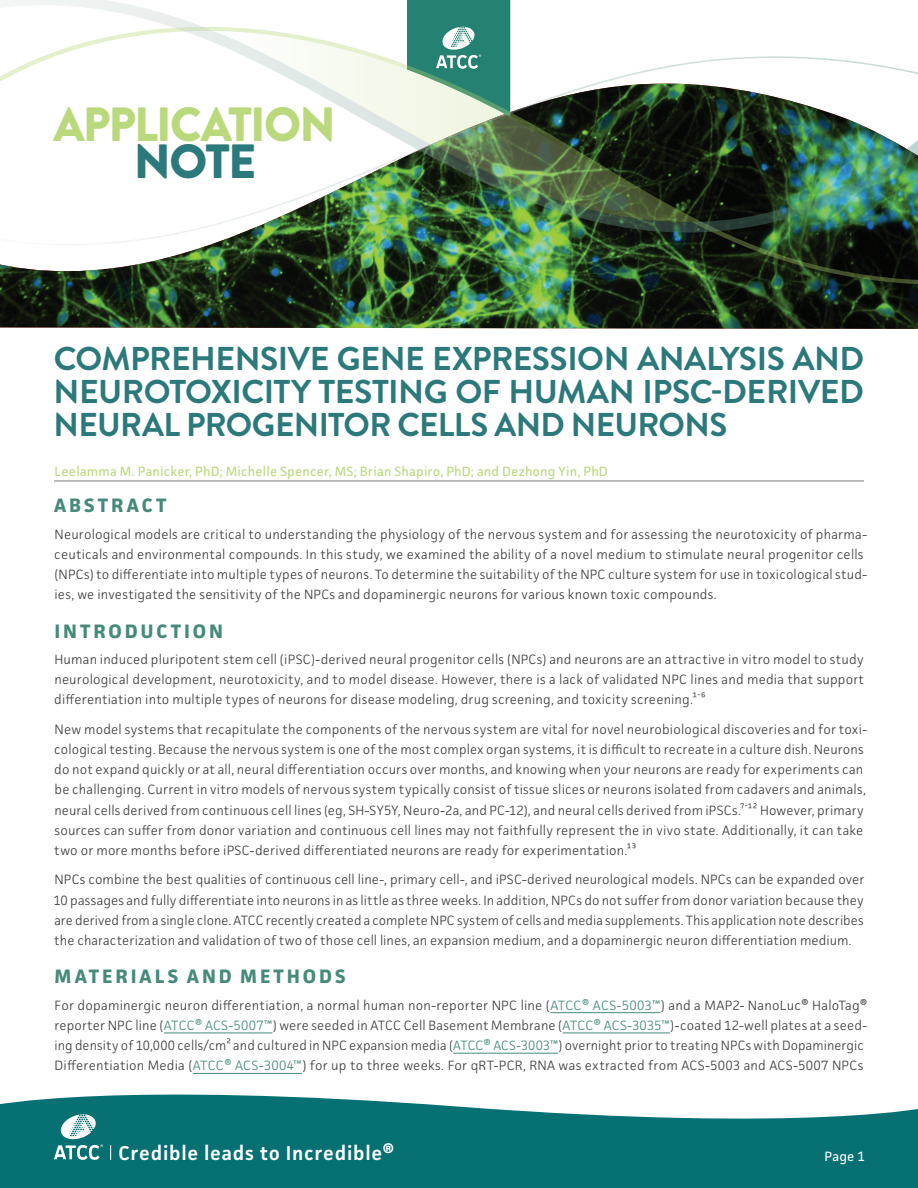
<style>
.page{position:relative;width:918px;height:1188px;background:#fff}
.page>*{position:absolute;margin:0;border:0;box-sizing:border-box;transform-origin:0 0}
.t1{font:900 48px "Brandon Grotesque";letter-spacing:-.04em;color:#bad97d}
.t2{font:900 48px "Brandon Grotesque";color:#2c797c}
.t3{font:700 33px/33px "Brandon Grotesque";letter-spacing:-.015em;color:#2c797c;text-align:justify}
.t4{font:600 20.1px "Facit";letter-spacing:.035em;color:#fff}
.t5{font:700 19.5px "Facit";letter-spacing:.15em;color:#468a7b}
.t6{font:300 13.5px/20.2px "Facit";letter-spacing:.01em;color:#3e3e3f}
.Author{font:13.5px "Facit";letter-spacing:.01em;color:#bad97d}
.t7{font:13.5px "Facit";color:#fff}
.s1{color:#468a7b}
</style>
<div class="page">
<img style="left:0;top:287px;width:918px;height:42px">
<svg style="left:0;top:246px;width:918px;height:41px;background:#3d563a"></svg>
<svg style="left:0;top:0;width:511px;height:56px"></svg>
<img style="left:0;top:56px;width:918px;height:190px">
<svg style="left:0;top:1094px;width:918px;height:94px;background:#288385"></svg>
<svg style="left:54px;top:1112px;width:49px;height:48px"></svg>
<svg style="left:110px;top:1145px;width:1px;height:15px"></svg>
<svg style="left:407px;top:0;width:103px;height:117px;background:#5fa291"></svg>
<hr style="left:54px;top:480px;width:810px;height:2px;background:#a7a8aa">
<hr style="left:550px;top:1012px;width:111px;height:1px;background:#468a7b">
<hr style="left:164px;top:1033px;width:109px;height:1px;background:#468a7b">
<hr style="left:563px;top:1033px;width:107px;height:1px;background:#468a7b">
<hr style="left:453px;top:1053px;width:105px;height:1px;background:#468a7b">
<hr style="left:193px;top:1073px;width:109px;height:1px;background:#468a7b">
<h1 class="t1" style="left:53px;top:90px;width:284px">APPLICATION</h1>
<h1 class="t2" style="left:134px;top:128px;width:124px">NOTE</h1>
<h1 class="t3" style="left:54px;top:343px;width:812px">COMPREHENSIVE GENE EXPRESSION ANALYSIS AND NEUROTOXICITY TESTING OF HUMAN IPSC-DERIVED NEURAL PROGENITOR CELLS AND NEURONS</h1>
<p class="Author" style="left:55px;top:463px;width:555px">Leelamma M. Panicker, PhD; Michelle Spencer, MS; Brian Shapiro, PhD; and Dezhong Yin, PhD</p>
<h2 class="t5" style="left:54px;top:494px;width:114px">ABSTRACT</h2>
<p class="t6" style="left:54px;top:524px;width:814px">Neurological models are critical to understanding the physiology of the nervous system and for assessing the neurotoxicity of pharma&shy;ceuticals and environmental compounds. In this study, we examined the ability of a novel medium to stimulate neural progenitor cells (NPCs) to differentiate into multiple types of neurons. To determine the suitability of the NPC culture system for use in toxicological stud&shy;ies, we investigated the sensitivity of the NPCs and dopaminergic neurons for various known toxic compounds.</p>
<h2 class="t5" style="left:55px;top:619px;width:170px">INTRODUCTION</h2>
<p class="t6" style="left:54px;top:649px;width:811px;text-align:justify">Human induced pluripotent stem cell (iPSC)-derived neural progenitor cells (NPCs) and neurons are an attractive in vitro model to study neurological development, neurotoxicity, and to model disease. However, there is a lack of validated NPC lines and media that support differentiation into multiple types of neurons for disease modeling, drug screening, and toxicity screening.¹-⁶</p>
<p class="t6" style="left:54px;top:719px;width:814px">New model systems that recapitulate the components of the nervous system are vital for novel neurobiological discoveries and for toxi&shy;cological testing. Because the nervous system is one of the most complex organ systems, it is difficult to recreate in a culture dish. Neurons do not expand quickly or at all, neural differentiation occurs over months, and knowing when your neurons are ready for experiments can be challenging. Current in vitro models of nervous system typically consist of tissue slices or neurons isolated from cadavers and animals, neural cells derived from continuous cell lines (eg, SH-SY5Y, Neuro-2a, and PC-12), and neural cells derived from iPSCs.⁷-¹² However, primary sources can suffer from donor variation and continuous cell lines may not faithfully represent the in vivo state. Additionally, it can take two or more months before iPSC-derived differentiated neurons are ready for experimentation.¹³</p>
<p class="t6" style="left:53px;top:869px;width:813px;text-align:justify">NPCs combine the best qualities of continuous cell line-, primary cell-, and iPSC-derived neurological models. NPCs can be expanded over 10 passages and fully differentiate into neurons in as little as three weeks. In addition, NPCs do not suffer from donor variation because they are derived from a single clone. ATCC recently created a complete NPC system of cells and media supplements. This application note describes the characterization and validation of two of those cell lines, an expansion medium, and a dopaminergic neuron differentiation medium.</p>
<h2 class="t5" style="left:55px;top:965px;width:293px">MATERIALS AND METHODS</h2>
<p class="t6" style="left:54px;top:995px;width:815px">For dopaminergic neuron differentiation, a normal human non-reporter NPC line (<span class="s1">ATCC® ACS-5003™</span>) and a MAP2- NanoLuc® HaloTag® reporter NPC line (<span class="s1">ATCC® ACS-5007™</span>) were seeded in ATCC Cell Basement Membrane (<span class="s1">ATCC® ACS-3035™</span>)-coated 12-well plates at a seed&shy;ing density of 10,000 cells/cm² and cultured in NPC expansion media (<span class="s1">ATCC® ACS-3003™</span>) overnight prior to treating NPCs with Dopaminergic Differentiation Media (<span class="s1">ATCC® ACS-3004™</span>) for up to three weeks. For qRT-PCR, RNA was extracted from ACS-5003 and ACS-5007 NPCs</p>
<h3 class="t4" style="left:118px;top:1141px;width:277px">Credible leads to Incredible®</h3>
<p class="t7" style="left:824px;top:1148px;width:42px">Page 1</p>
</div>
